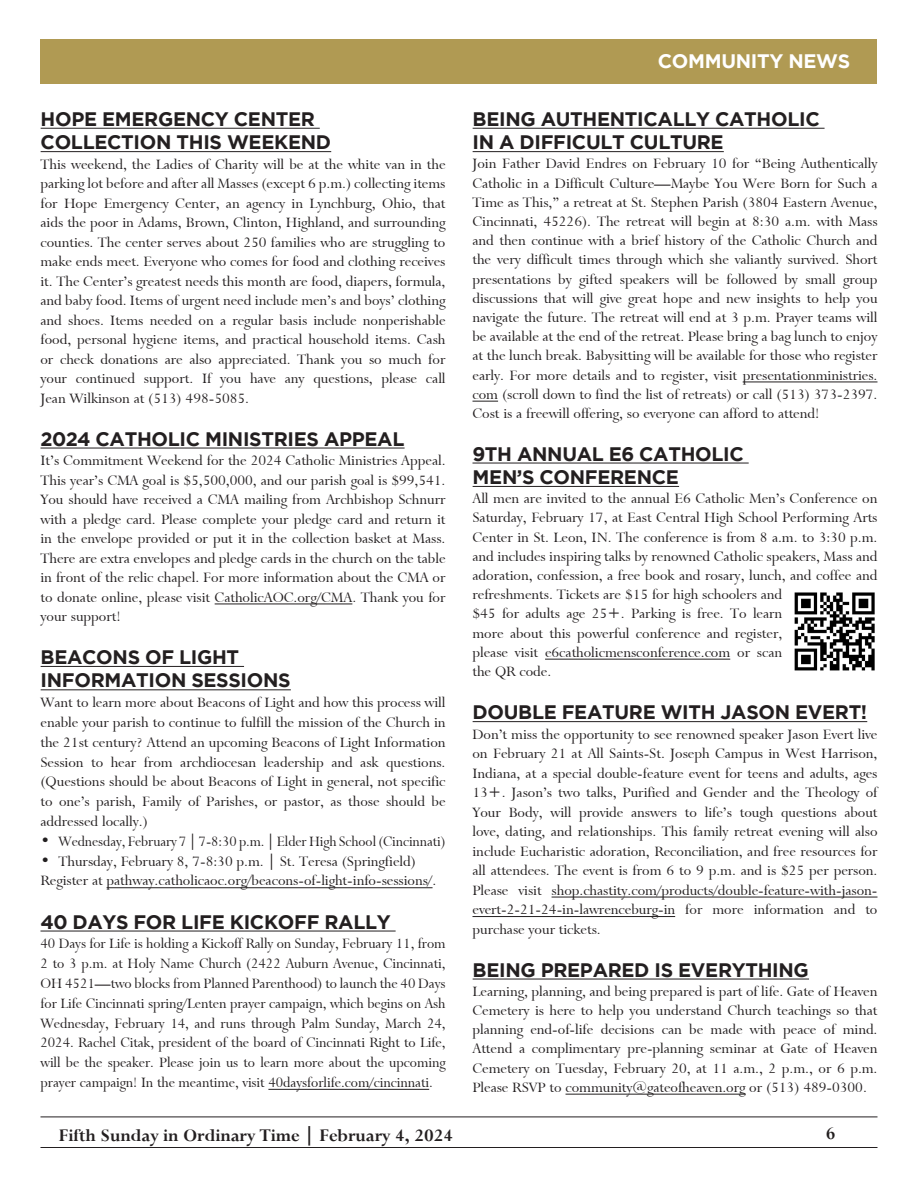
<style>
.page{position:relative;width:918px;height:1188px;background:#fff}
.page>*{position:absolute;margin:0;border:0;box-sizing:border-box;transform-origin:0 0}
.t1{font:700 19.5px "Gotham";letter-spacing:-.015em;color:#231f20}
.t2{font:19.5px "Bronte Bold SWFTE";color:#231f20}
.t3{font:700 19.5px "Gotham";letter-spacing:-.015em;color:#fff}
.t4{font:16.5px/19.5px "Bronte Regular SWFTE";color:#231f20;text-align:justify}
.t5{font:16.5px/19.8px "Bronte Regular SWFTE";color:#231f20;text-align:justify;scale:.96 1}
</style>
<div class="page">
<hr style="left:40px;top:1147px;width:838px;height:1px;background:#231f20">
<hr style="left:40px;top:1117px;width:838px;height:1px;background:#231f20">
<div style="left:40px;top:39px;width:838px;height:44px;background:#b09a53"></div>
<hr style="left:41px;top:128px;width:279px;height:1px;background:#231f20">
<hr style="left:41px;top:151px;width:290px;height:1px;background:#231f20">
<hr style="left:40px;top:448px;width:365px;height:1px;background:#231f20">
<hr style="left:215px;top:604px;width:137px;height:1px;background:#231f20">
<hr style="left:41px;top:666px;width:203px;height:1px;background:#231f20">
<hr style="left:41px;top:690px;width:250px;height:1px;background:#231f20">
<hr style="left:107px;top:887px;width:326px;height:1px;background:#231f20">
<hr style="left:40px;top:931px;width:356px;height:1px;background:#231f20">
<hr style="left:268px;top:1089px;width:161px;height:1px;background:#231f20">
<hr style="left:473px;top:128px;width:352px;height:1px;background:#231f20">
<hr style="left:473px;top:151px;width:251px;height:1px;background:#231f20">
<hr style="left:743px;top:382px;width:134px;height:1px;background:#231f20">
<svg style="left:472px;top:401px;width:26px;height:1px"></svg>
<hr style="left:472px;top:463px;width:277px;height:1px;background:#231f20">
<hr style="left:473px;top:486px;width:206px;height:1px;background:#231f20">
<hr style="left:545px;top:659px;width:185px;height:1px;background:#231f20">
<hr style="left:473px;top:721px;width:394px;height:1px;background:#231f20">
<hr style="left:552px;top:897px;width:326px;height:1px;background:#231f20">
<hr style="left:472px;top:916px;width:203px;height:1px;background:#231f20">
<hr style="left:473px;top:979px;width:336px;height:1px;background:#231f20">
<hr style="left:566px;top:1094px;width:179px;height:1px;background:#231f20">
<img style="left:794px;top:592px;width:81px;height:79px">
<p class="t1" style="left:41px;top:108px;width:276px">HOPE EMERGENCY CENTER</p>
<p class="t1" style="left:41px;top:131px;width:292px">COLLECTION THIS WEEKEND</p>
<p class="t4" style="left:40px;top:154px;width:407px">This weekend, the Ladies of Charity will be at the white van in the parking lot before and after all Masses (except 6 p.m.) collecting items for Hope Emergency Center, an agency in Lynchburg, Ohio, that aids the poor in Adams, Brown, Clinton, Highland, and surrounding counties. The center serves about 250 families who are struggling to make ends meet. Everyone who comes for food and clothing receives it. The Center’s greatest needs this month are food, diapers, formula, and baby food. Items of urgent need include men’s and boys’ clothing and shoes. Items needed on a regular basis include nonperishable food, personal hygiene items, and practical household items. Cash or check donations are also appreciated. Thank you so much for your continued support. If you have any questions, please call Jean Wilkinson at (513) 498-5085.</p>
<p class="t1" style="left:40px;top:427px;width:365px">2024 CATHOLIC MINISTRIES APPEAL</p>
<p class="t4" style="left:40px;top:451px;width:407px">It’s Commitment Weekend for the 2024 Catholic Ministries Appeal.<br>This year’s CMA goal is $5,500,000, and our parish goal is $99,541.<br>You should have received a CMA mailing from Archbishop Schnurr with a pledge card. Please complete your pledge card and return it in the envelope provided or put it in the collection basket at Mass.<br>There are extra envelopes and pledge cards in the church on the table in front of the relic chapel. For more information about the CMA or to donate online, please visit CatholicAOC.org/CMA. Thank you for your support!</p>
<p class="t1" style="left:41px;top:646px;width:200px">BEACONS OF LIGHT</p>
<p class="t1" style="left:41px;top:669px;width:252px">INFORMATION SESSIONS</p>
<p class="t4" style="left:40px;top:693px;width:407px">Want to learn more about Beacons of Light and how this process will enable your parish to continue to fulfill the mission of the Church in the 21st century? Attend an upcoming Beacons of Light Information Session to hear from archdiocesan leadership and ask questions. (Questions should be about Beacons of Light in general, not specific to one’s parish, Family of Parishes, or pastor, as those should be addressed locally.)</p>
<p class="t4" style="left:40px;top:831px;width:407px">• Wednesday, February 7 | 7-8:30 p.m. | Elder High School (Cincinnati)</p>
<p class="t4" style="left:40px;top:851px;width:377px">• Thursday, February 8, 7-8:30 p.m. | St. Teresa (Springfield)</p>
<p class="t4" style="left:40px;top:871px;width:397px">Register at pathway.catholicaoc.org/beacons-of-light-info-sessions/.</p>
<p class="t1" style="left:40px;top:910px;width:352px">40 DAYS FOR LIFE KICKOFF RALLY</p>
<p class="t5" style="left:40px;top:934px;width:423px">40 Days for Life is holding a Kickoff Rally on Sunday, February 11, from 2 to 3 p.m. at Holy Name Church (2422 Auburn Avenue, Cincinnati, OH 4521—two blocks from Planned Parenthood) to launch the 40 Days for Life Cincinnati spring/Lenten prayer campaign, which begins on Ash Wednesday, February 14, and runs through Palm Sunday, March 24, 2024. Rachel Citak, president of the board of Cincinnati Right to Life, will be the speaker. Please join us to learn more about the upcoming prayer campaign! In the meantime, visit 40daysforlife.com/cincinnati.</p>
<p class="t3" style="left:658px;top:50px;width:194px">COMMUNITY NEWS</p>
<p class="t1" style="left:473px;top:108px;width:349px">BEING AUTHENTICALLY CATHOLIC</p>
<p class="t1" style="left:473px;top:131px;width:253px">IN A DIFFICULT CULTURE</p>
<p class="t4" style="left:472px;top:154px;width:407px">Join Father David Endres on February 10 for “Being Authentically Catholic in a Difficult Culture—Maybe You Were Born for Such a Time as This,” a retreat at St. Stephen Parish (3804 Eastern Avenue, Cincinnati, 45226). The retreat will begin at 8:30 a.m. with Mass and then continue with a brief history of the Catholic Church and the very difficult times through which she valiantly survived. Short presentations by gifted speakers will be followed by small group discussions that will give great hope and new insights to help you navigate the future. The retreat will end at 3 p.m. Prayer teams will be available at the end of the retreat. Please bring a bag lunch to enjoy at the lunch break. Babysitting will be available for those who register early. For more details and to register, visit presentationministries. com (scroll down to find the list of retreats) or call (513) 373-2397.<br>Cost is a freewill offering, so everyone can afford to attend!</p>
<p class="t1" style="left:472px;top:442px;width:273px">9TH ANNUAL E6 CATHOLIC</p>
<p class="t1" style="left:473px;top:466px;width:208px">MEN’S CONFERENCE</p>
<p class="t4" style="left:472px;top:489px;width:407px;text-align:left">All men are invited to the annual E6 Catholic Men’s Conference on Saturday, February 17, at East Central High School Performing Arts Center in St. Leon, IN. The conference is from 8 a.m. to 3:30 p.m. and includes inspiring talks by renowned Catholic speakers, Mass and adoration, confession, a free book and rosary, lunch, and coffee and refreshments. Tickets are $15 for high schoolers and<br>$45 for adults age 25+. Parking is free. To learn<br>more about this powerful conference and register,<br>please visit e6catholicmensconference.com or scan<br>the QR code.</p>
<p class="t1" style="left:473px;top:701px;width:396px">DOUBLE FEATURE WITH JASON EVERT!</p>
<p class="t4" style="left:472px;top:724px;width:407px">Don’t miss the opportunity to see renowned speaker Jason Evert live on February 21 at All Saints-St. Joseph Campus in West Harrison, Indiana, at a special double-feature event for teens and adults, ages 13+. Jason’s two talks, Purified and Gender and the Theology of Your Body, will provide answers to life’s tough questions about love, dating, and relationships. This family retreat evening will also include Eucharistic adoration, Reconciliation, and free resources for all attendees. The event is from 6 to 9 p.m. and is $25 per person.<br>Please visit shop.chastity.com/products/double-feature-with-jason&shy;evert-2-21-24-in-lawrenceburg-in for more information and to purchase your tickets.</p>
<p class="t1" style="left:473px;top:958px;width:338px">BEING PREPARED IS EVERYTHING</p>
<p class="t4" style="left:472px;top:982px;width:407px">Learning, planning, and being prepared is part of life. Gate of Heaven Cemetery is here to help you understand Church teachings so that planning end-of-life decisions can be made with peace of mind.<br>Attend a complimentary pre-planning seminar at Gate of Heaven Cemetery on Tuesday, February 20, at 11 a.m., 2 p.m., or 6 p.m.<br>Please RSVP to community@gateofheaven.org or (513) 489-0300.</p>
<p class="t2" style="left:58px;top:1123px;width:396px">Fifth Sunday in Ordinary Time | February 4, 2024</p>
<p class="t2" style="left:826px;top:1122px;width:11px">6</p>
</div>
